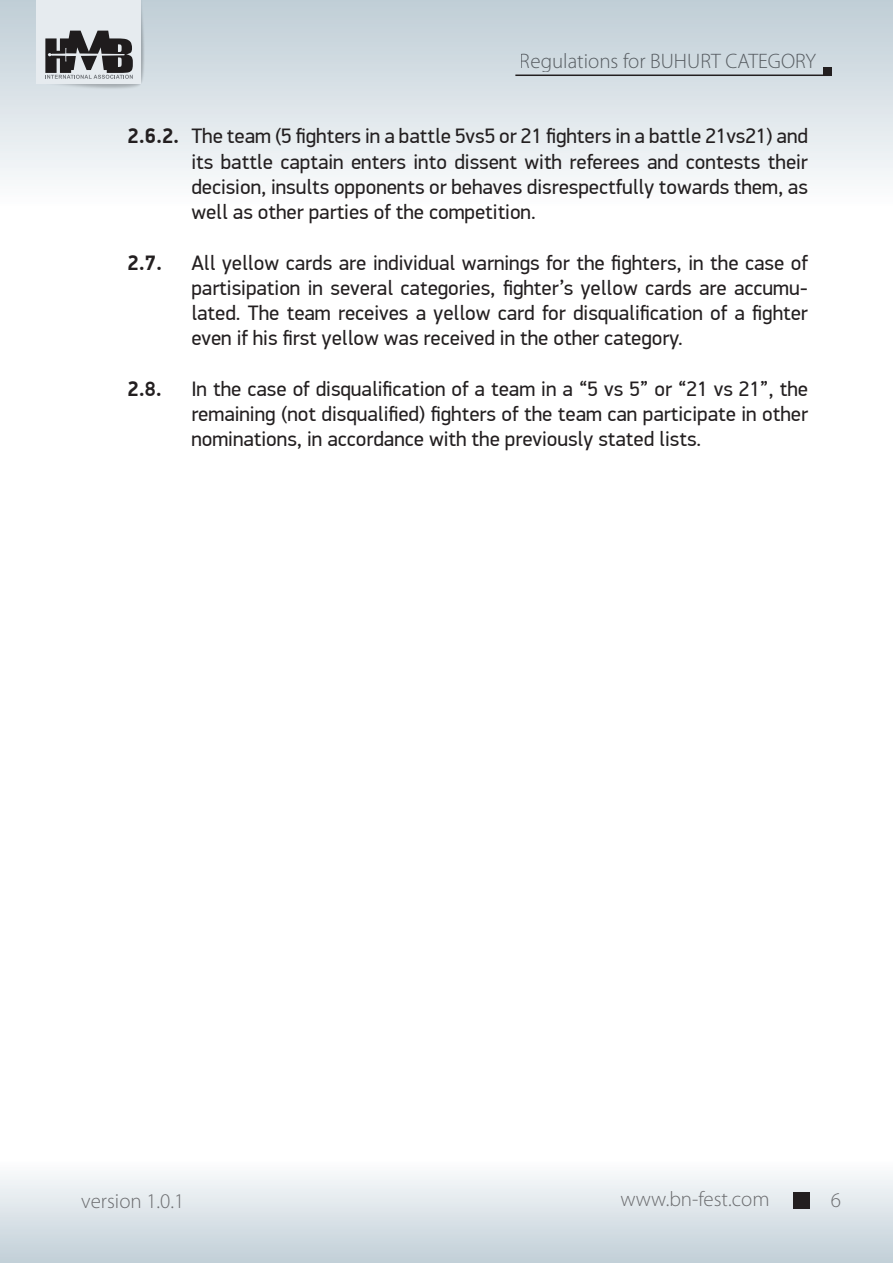
<style>
.page{position:relative;width:893px;height:1263px;background:#fff}
.page>*{position:absolute;margin:0;border:0;box-sizing:border-box;transform-origin:0 0}
.t1{font:21px/25.2px "PF Din Display Pro";color:#231f20;text-align:justify}
.t2{font:300 21px "Myriad Pro";color:#6c6d70}
.t3{font:700 21px "PF Din Display Pro";color:#231f20}
.s1{font-weight:700}
</style>
<div class="page">
<div style="left:0;top:0;width:893px;height:208px;background:linear-gradient(to bottom,#beccd5,#fdfdfe)"></div>
<div style="left:0;top:1159px;width:893px;height:104px;background:linear-gradient(to bottom,#fefefe,#c1cfd7)"></div>
<hr style="left:515px;top:75px;width:316px;height:1px;background:#231f20">
<img style="left:38px;top:84px;width:103px;height:11px">
<img style="left:141px;top:0;width:8px;height:84px">
<div style="left:36px;top:0;width:105px;height:84px;background:#e6ebef"></div>
<svg style="left:45px;top:31px;width:88px;height:48px"></svg>
<div style="left:793px;top:1192px;width:17px;height:16px;background:#231f20"></div>
<div style="left:823px;top:68px;width:8px;height:8px;background:#231f20"></div>
<p class="t2" style="left:520px;top:49px;width:298px">Regulations for BUHURT CATEGORY</p>
<p class="t1" style="left:191px;top:124px;width:618px;text-indent:-64px"><span class="s1">2.6.2.</span> The team (5 fighters in a battle 5vs5 or 21 fighters in a battle 21vs21) and its battle captain enters into dissent with referees and contests their decision, insults opponents or behaves disrespectfully towards them, as well as other parties of the competition.</p>
<p class="t3" style="left:128px;top:250px;width:36px">2.7.</p>
<p class="t1" style="left:191px;top:250px;width:618px">All yellow cards are individual warnings for the fighters, in the case of partisipation in several categories, fighter’s yellow cards are accumu&shy;lated. The team receives a yellow card for disqualification of a fighter even if his first yellow was received in the other category.</p>
<p class="t3" style="left:128px;top:376px;width:36px">2.8.</p>
<p class="t1" style="left:191px;top:376px;width:618px">In the case of disqualification of a team in a “5 vs 5” or “21 vs 21”, the remaining (not disqualified) fighters of the team can participate in other nominations, in accordance with the previously stated lists.</p>
<p class="t2" style="left:81px;top:1188px;width:105px">version 1.0.1</p>
<p class="t2" style="left:621px;top:1188px;width:150px">www.bn-fest.com</p>
<p class="t2" style="left:831px;top:1188px;width:12px">6</p>
</div>
